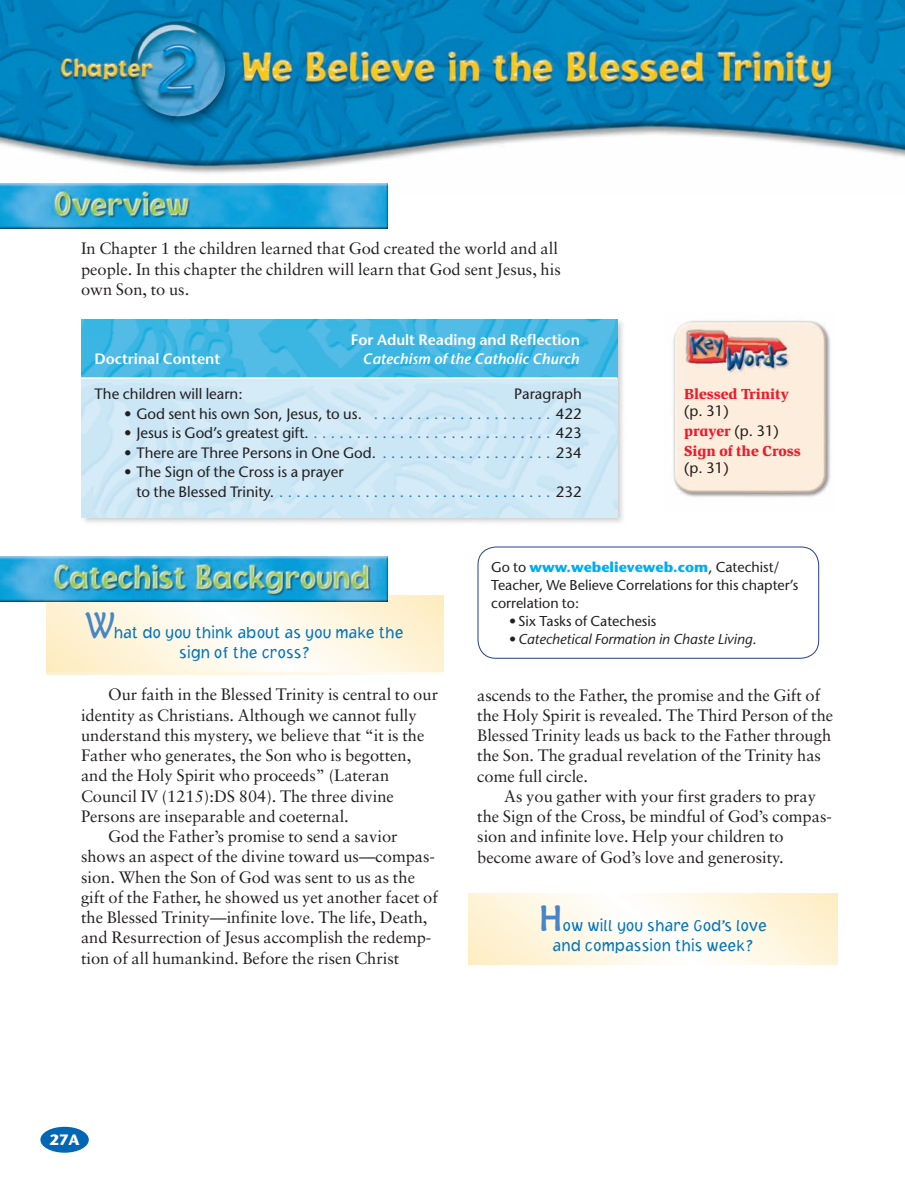
<style>
.page{position:relative;width:905px;height:1182px;background:#fff}
.page>*{position:absolute;margin:0;border:0;box-sizing:border-box;transform-origin:0 0}
.t1{font:16.5px/20.2px "Sabon";color:#231f20}
.t2{font:300 16.5px/20.2px "Jacoby ICG";color:#0073bc;text-align:center}
.t3{font:15px/19.5px "Stone Sans";color:#231f20}
.t4{font:600 15px "Stone Sans";color:#fff}
.t5{font:900 15px/20.2px "Sadlier Slimbach";color:#ee1b2d}
.t6{font:italic 600 15px "Stone Sans";color:#fff}
.t7{font:700 15px "Stone Sans";color:#fff}
.t8{font:14.25px/18px "Stone Sans D";color:#231f20}
.t9{font:italic 14.25px "Stone Sans";color:#231f20}
.t10{font:700 14.25px "Stone Sans";color:#00aeef}
.s1{color:#217cc1}
.s2{font-family:"Stone Sans";font-weight:400;color:#231f20}
.s3{font-family:"Maiandra GD";font-weight:500;font-size:36px;color:#4786c6}
.s4{font-family:"Stone Sans D";font-weight:400;color:#231f20}
.s5{font-family:"Stone Sans D";font-style:normal}
</style>
<div class="page">
<img style="left:673px;top:454px;width:158px;height:43px">
<img style="left:0;top:0;width:904px;height:174px">
<img style="left:0;top:126px;width:904px;height:40px">
<img style="left:0;top:183px;width:388px;height:45px">
<svg style="left:468px;top:893px;width:369px;height:71px"></svg>
<svg style="left:46px;top:595px;width:398px;height:79px"></svg>
<svg style="left:46px;top:595px;width:397px;height:76px"></svg>
<img style="left:0;top:556px;width:388px;height:45px">
<div style="left:40px;top:1126px;width:49px;height:26px;background:#0166b3;border-radius:50%"></div>
<img style="left:617px;top:319px;width:6px;height:131px">
<img style="left:81px;top:319px;width:536px;height:58px">
<div style="left:81px;top:378px;width:536px;height:132px;background:#cbe6f5"></div>
<hr style="left:81px;top:377px;width:536px;height:2px;background:#fff">
<img style="left:673px;top:320px;width:158px;height:134px">
<div style="left:477px;top:546px;width:342px;height:112px;border:1px solid #253f8e;border-radius:18px"></div>
<p class="t1" style="left:81px;top:240px;width:481px">In Chapter 1 the children learned that God created the world and all people. In this chapter the children will learn that God sent Jesus, his own Son, to us.</p>
<p class="t4" style="left:351px;top:334px;width:231px">For Adult Reading and Reflection</p>
<p class="t4" style="left:94px;top:353px;width:127px">Doctrinal Content</p>
<p class="t6" style="left:362px;top:353px;width:218px">Catechism of the Catholic Church</p>
<p class="t3" style="left:94px;top:385px;width:150px">The children will learn:</p>
<p class="t3" style="left:514px;top:385px;width:69px">Paragraph</p>
<p class="t3" style="left:124px;top:405px;width:459px">• God sent his own Son, Jesus, to us. <span class="s1">. . . . . . . . . . . . . . . . . . . . .</span> 422</p>
<p class="t3" style="left:124px;top:424px;width:459px">• Jesus is God’s greatest gift. <span class="s1">. . . . . . . . . . . . . . . . . . . . . . . . . . . .</span> 423</p>
<p class="t3" style="left:124px;top:444px;width:459px">• There are Three Persons in One God. <span class="s1">. . . . . . . . . . . . . . . . . . . .</span> 234</p>
<p class="t3" style="left:136px;top:463px;width:447px;text-indent:-12px">• The Sign of the Cross is a prayer<br>to the Blessed Trinity. <span class="s1">. . . . . . . . . . . . . . . . . . . . . . . . . . . . . . . .</span> 232</p>
<p class="t5" style="left:684px;top:385px;width:106px">Blessed Trinity</p>
<p class="t3" style="left:684px;top:402px;width:46px">(p. 31)</p>
<p class="t5" style="left:684px;top:422px;width:118px">prayer <span class="s2">(p. 31)<br></span>Sign of the Cross</p>
<p class="t3" style="left:684px;top:459px;width:46px">(p. 31)</p>
<p class="t2" style="left:85px;top:624px;width:320px"><span class="s3">W</span>hat do you think about as you make the sign of the cross?</p>
<p class="t1" style="left:108px;top:685px;width:331px">Our faith in the Blessed Trinity is central to our</p>
<p class="t1" style="left:81px;top:706px;width:337px">identity as Christians. Although we cannot fully</p>
<p class="t1" style="left:81px;top:726px;width:345px">understand this mystery, we believe that “it is the</p>
<p class="t1" style="left:81px;top:746px;width:332px">Father who generates, the Son who is begotten,</p>
<p class="t1" style="left:81px;top:766px;width:310px">and the Holy Spirit who proceeds” (Lateran</p>
<p class="t1" style="left:81px;top:787px;width:314px">Council IV (1215):DS 804). The three divine</p>
<p class="t1" style="left:81px;top:807px;width:269px">Persons are inseparable and coeternal.</p>
<p class="t1" style="left:108px;top:827px;width:291px">God the Father’s promise to send a savior</p>
<p class="t1" style="left:81px;top:847px;width:355px">shows an aspect of the divine toward us—compas-</p>
<p class="t1" style="left:81px;top:868px;width:335px">sion. When the Son of God was sent to us as the</p>
<p class="t1" style="left:81px;top:888px;width:358px">gift of the Father, he showed us yet another facet of</p>
<p class="t1" style="left:81px;top:908px;width:348px">the Blessed Trinity—infinite love. The life, Death,</p>
<p class="t1" style="left:81px;top:928px;width:352px">and Resurrection of Jesus accomplish the redemp-</p>
<p class="t1" style="left:81px;top:949px;width:320px">tion of all humankind. Before the risen Christ</p>
<p class="t10" style="left:491px;top:561px;width:290px"><span class="s4">Go to</span> www.webelieveweb.com<span class="s4">, Catechist/</span></p>
<p class="t8" style="left:491px;top:577px;width:309px">Teacher, We Believe Correlations for this chapter’s correlation to:</p>
<p class="t8" style="left:509px;top:613px;width:149px">• Six Tasks of Catechesis</p>
<p class="t9" style="left:509px;top:633px;width:249px"><span class="s5">•</span> Catechetical Formation in Chaste Living<span class="s5">.</span></p>
<p class="t1" style="left:477px;top:686px;width:357px">ascends to the Father, the promise and the Gift of the Holy Spirit is revealed. The Third Person of the Blessed Trinity leads us back to the Father through the Son. The gradual revelation of the Trinity has come full circle.</p>
<p class="t1" style="left:477px;top:787px;width:356px;text-indent:27px">As you gather with your first graders to pray the Sign of the Cross, be mindful of God’s compas&shy;sion and infinite love. Help your children to become aware of God’s love and generosity.</p>
<p class="t2" style="left:539px;top:916px;width:229px"><span class="s3">H</span>ow will you share God’s love and compassion this week?</p>
<p class="t7" style="left:50px;top:1133px;width:32px">27A</p>
</div>
